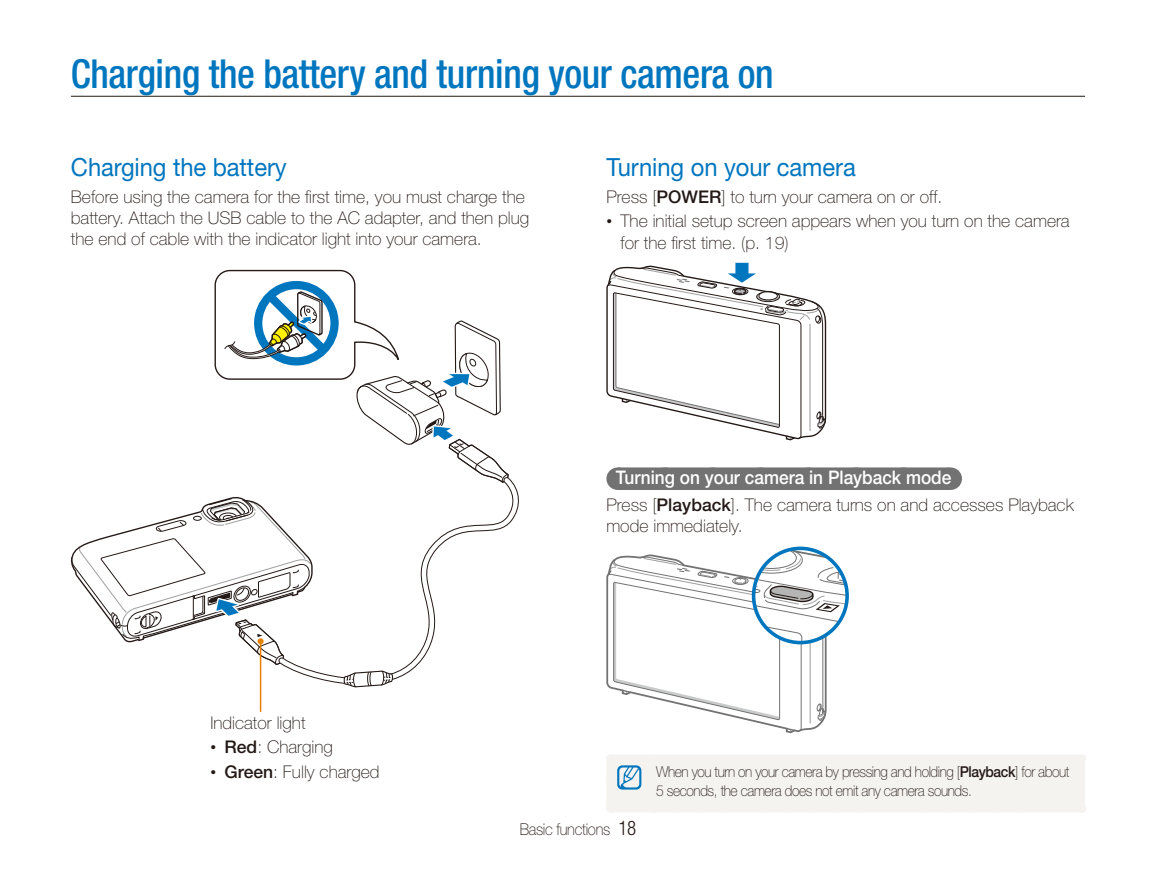
<style>
.page{position:relative;width:1156px;height:872px;background:#fff}
.page>*{position:absolute;margin:0;border:0;box-sizing:border-box;transform-origin:0 0}
.t1{font:500 condensed 40px "Helvetica Neue";letter-spacing:-.01em;color:#0076bf;scale:.96 1}
.t2{font:25px "Helvetica Neue";letter-spacing:-.005em;color:#0076bf;scale:.95 1}
.t3{font:500 18.75px "Helvetica Neue";color:#fff;scale:.92 1}
.t4{font:100 17.5px/21.2px "Helvetica Neue";color:#231916}
.t5{font:100 16.25px "Helvetica Neue";letter-spacing:-.02em;color:#231916;scale:.92 1}
.t6{font:100 15px/18.8px "Helvetica Neue";letter-spacing:-.03em;color:#231916;scale:.92 1}
.s1{font-weight:500}
.s2{font-family:"Arial";font-weight:400;font-size:16.25px}
.s3{font-weight:300;font-stretch:condensed;font-size:20px}
</style>
<div class="page">
<hr style="left:71px;top:96px;width:1013px;height:1px;background:#231916">
<div style="left:617px;top:467px;width:332px;height:23px;background:#727272"></div>
<svg style="left:665px;top:467px;width:260px;height:1px"></svg>
<svg style="left:949px;top:467px;width:1px;height:23px"></svg>
<svg style="left:606px;top:263px;width:220px;height:178px"></svg>
<svg style="left:606px;top:551px;width:240px;height:183px"></svg>
<div style="left:751px;top:546px;width:97px;height:98px;border:4px solid #0076bf;border-radius:50%"></div>
<div style="left:606px;top:754px;width:478px;height:58px;background:#f5f3ef"></div>
<hr style="left:260px;top:641px;width:1px;height:71px;background:#e98100">
<svg style="left:71px;top:95px;width:447px;height:593px"></svg>
<h1 class="t1" style="left:71px;top:59px;width:733px">Charging the battery and turning your camera on</h1>
<h2 class="t2" style="left:71px;top:158px;width:229px">Charging the battery</h2>
<p class="t4" style="left:71px;top:187px;width:459px">Before using the camera for the first time, you must charge the battery. Attach the USB cable to the AC adapter, and then plug the end of cable with the indicator light into your camera.</p>
<h2 class="t2" style="left:606px;top:158px;width:264px">Turning on your camera</h2>
<p class="t4" style="left:606px;top:187px;width:337px">Press [<span class="s1">POWER</span>] to turn your camera on or off.</p>
<p class="t4" style="left:620px;top:212px;width:450px;text-indent:-14px"><span class="s2">•</span> The initial setup screen appears when you turn on the camera for the first time. (p. 19)</p>
<p class="t4" style="left:210px;top:713px;width:97px">Indicator light</p>
<p class="t4" style="left:210px;top:738px;width:124px"><span class="s2">•</span> <span class="s1">Red</span>: Charging</p>
<p class="t4" style="left:210px;top:763px;width:171px"><span class="s2">•</span> <span class="s1">Green</span>: Fully charged</p>
<p class="t3" style="left:615px;top:471px;width:366px">Turning on your camera in Playback mode</p>
<p class="t4" style="left:606px;top:496px;width:469px">Press [<span class="s1">Playback</span>]. The camera turns on and accesses Playback mode immediately.</p>
<p class="t6" style="left:656px;top:764px;width:450px">When you turn on your camera by pressing and holding [<span class="s1">Playback</span>] for about<br>5 seconds, the camera does not emit any camera sounds.</p>
<p class="t5" style="left:519px;top:823px;width:128px">Basic functions <span class="s3">18</span></p>
</div>
